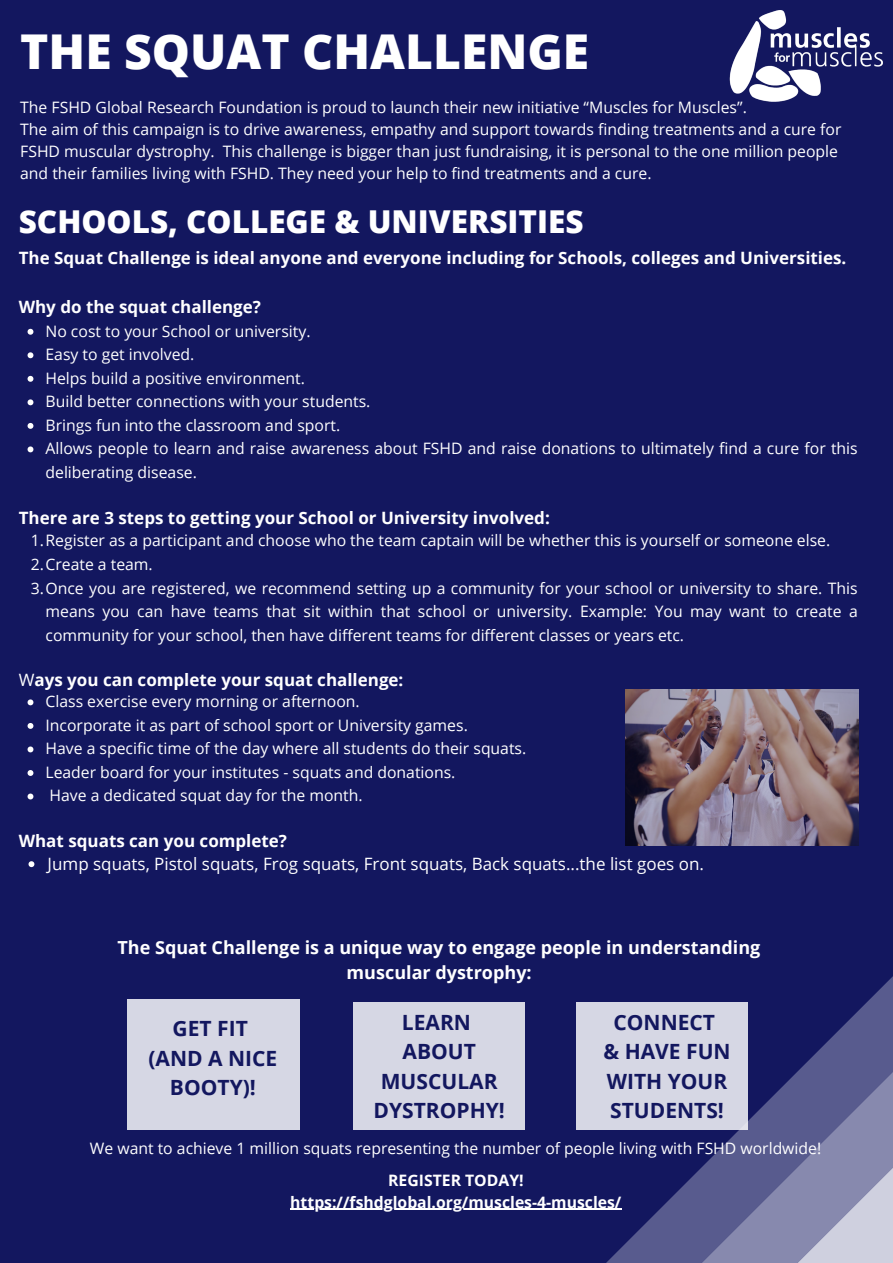
<style>
.page{position:relative;width:893px;height:1263px;background:#13175f}
.page>*{position:absolute;margin:0;border:0;box-sizing:border-box;transform-origin:0 0}
.t1{font:800 48px "Open Sans";color:#fff}
.t2{font:800 31.5px "Open Sans";color:#fff}
.t3{font:700 21px/29.2px "Open Sans";color:#13175f;text-align:center}
.t4{font:700 18px/24.8px "Open Sans";color:#fff;text-align:center}
.t5{font:700 17.02px "Open Sans";color:#fff}
.t6{font:17.02px "Open Sans";color:#fff}
.t7{font:15.75px/23.5px "Open Sans";color:#fff}
.t8{font:700 15.75px/22px "Open Sans";color:#fff;text-align:center}
.s1{font-weight:400}
</style>
<div class="page">
<svg style="left:28px;top:329px;width:5px;height:6px"></svg>
<svg style="left:28px;top:352px;width:5px;height:6px"></svg>
<svg style="left:28px;top:376px;width:5px;height:6px"></svg>
<svg style="left:28px;top:399px;width:5px;height:6px"></svg>
<svg style="left:28px;top:423px;width:5px;height:6px"></svg>
<svg style="left:28px;top:446px;width:5px;height:6px"></svg>
<svg style="left:28px;top:699px;width:5px;height:6px"></svg>
<svg style="left:28px;top:723px;width:5px;height:6px"></svg>
<svg style="left:28px;top:746px;width:5px;height:6px"></svg>
<svg style="left:28px;top:770px;width:5px;height:6px"></svg>
<svg style="left:28px;top:793px;width:5px;height:6px"></svg>
<svg style="left:29px;top:861px;width:5px;height:6px"></svg>
<div style="left:127px;top:999px;width:172px;height:131px;background:#d6d7e4"></div>
<div style="left:353px;top:1003px;width:172px;height:127px;background:#d6d7e4"></div>
<div style="left:575px;top:1003px;width:172px;height:127px;background:#d6d7e4"></div>
<img style="left:729px;top:10px;width:154px;height:92px">
<img style="left:625px;top:690px;width:234px;height:156px">
<svg style="left:606px;top:976px;width:287px;height:287px"></svg>
<svg style="left:701px;top:1071px;width:192px;height:192px;background:#7d7fa7"></svg>
<hr style="left:290px;top:1209px;width:331px;height:1px;background:#fff">
<h1 class="t1" style="left:20px;top:17px;width:570px">THE SQUAT CHALLENGE</h1>
<p class="t7" style="left:20px;top:96px;width:823px;line-height:22px">The FSHD Global Research Foundation is proud to launch their new initiative “Muscles for Muscles”.<br>The aim of this campaign is to drive awareness, empathy and support towards finding treatments and a cure for FSHD muscular dystrophy. This challenge is bigger than just fundraising, it is personal to the one million people and their families living with FSHD. They need your help to find treatments and a cure.</p>
<h2 class="t2" style="left:19px;top:199px;width:566px">SCHOOLS, COLLEGE &amp; UNIVERSITIES</h2>
<p class="t5" style="left:19px;top:246px;width:829px">The Squat Challenge is ideal anyone and everyone including for Schools, colleges and Universities.</p>
<p class="t5" style="left:19px;top:295px;width:244px">Why do the squat challenge?</p>
<p class="t7" style="left:45px;top:319px;width:813px">No cost to your School or university.<br>Easy to get involved.<br>Helps build a positive environment.<br>Build better connections with your students.<br>Brings fun into the classroom and sport.<br>Allows people to learn and raise awareness about FSHD and raise donations to ultimately find a cure for this deliberating disease.</p>
<p class="t5" style="left:19px;top:506px;width:532px">There are 3 steps to getting your School or University involved:</p>
<p class="t7" style="left:31px;top:529px;width:801px">1.Register as a participant and choose who the team captain will be whether this is yourself or someone else.</p>
<p class="t7" style="left:31px;top:552px;width:124px">2.Create a team.</p>
<p class="t7" style="left:31px;top:576px;width:828px">3.Once you are registered, we recommend setting up a community for your school or university to share. This</p>
<p class="t7" style="left:45px;top:599px;width:814px">means you can have teams that sit within that school or university. Example: You may want to create a</p>
<p class="t7" style="left:45px;top:623px;width:640px">community for your school, then have different teams for different classes or years etc.</p>
<p class="t5" style="left:19px;top:667px;width:386px"><span class="s1">W</span>ays you can complete your squat challenge:</p>
<p class="t7" style="left:45px;top:689px;width:482px">Class exercise every morning or afternoon.<br>Incorporate it as part of school sport or University games.<br>Have a specific time of the day where all students do their squats.<br>Leader board for your institutes - squats and donations.<br>Have a dedicated squat day for the month.</p>
<p class="t5" style="left:19px;top:828px;width:270px">What squats can you complete?</p>
<p class="t6" style="left:48px;top:852px;width:658px">Jump squats, Pistol squats, Frog squats, Front squats, Back squats...the list goes on.</p>
<p class="t4" style="left:117px;top:935px;width:644px">The Squat Challenge is a unique way to engage people in understanding muscular dystrophy:</p>
<h3 class="t3" style="left:148px;top:1013px;width:130px">GET FIT (AND A NICE<br>BOOTY)!</h3>
<h3 class="t3" style="left:373px;top:1007px;width:133px">LEARN<br>ABOUT<br>MUSCULAR<br>DYSTROPHY!</h3>
<h3 class="t3" style="left:603px;top:1007px;width:129px">CONNECT<br>&amp; HAVE FUN<br>WITH YOUR<br>STUDENTS!</h3>
<p class="t7" style="left:90px;top:1136px;width:733px">We want to achieve 1 million squats representing the number of people living with FSHD worldwide!</p>
<p class="t8" style="left:290px;top:1168px;width:333px">REGISTER TODAY! https://fshdglobal.org/muscles-4-muscles/</p>
</div>
